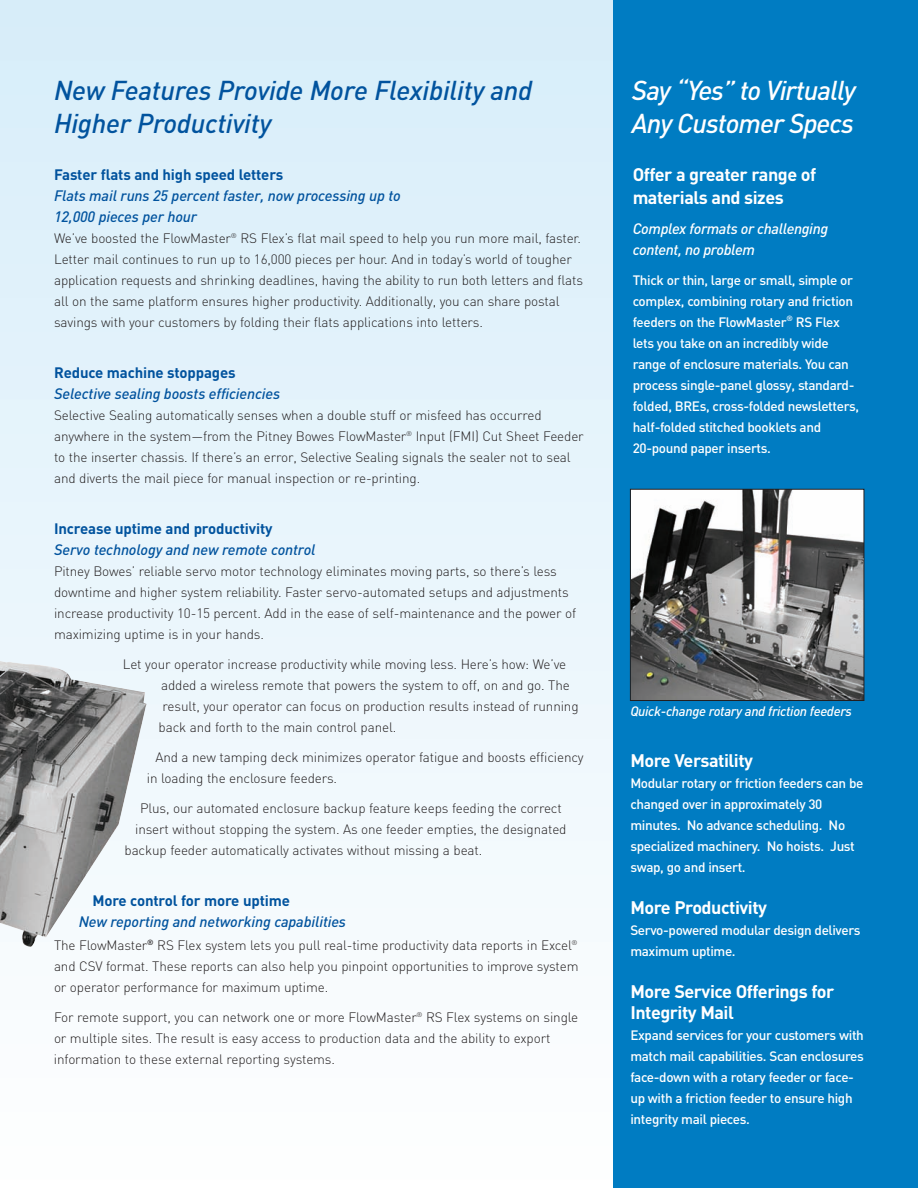
<style>
.page{position:relative;width:918px;height:1188px;background:#fff}
.page>*{position:absolute;margin:0;border:0;box-sizing:border-box;transform-origin:0 0}
.t1{font:italic 500 27px/33px "DIN";letter-spacing:-.01em;color:#01539e}
.t2{font:italic 500 27px/33px "DIN";letter-spacing:-.035em;color:#fff}
.t3{font:700 18px/22.5px "DIN";letter-spacing:-.025em;color:#fff}
.t4{font:italic 500 15px/21px "DIN";letter-spacing:-.01em;color:#01539e}
.t5{font:700 15px "DIN";letter-spacing:-.01em;color:#01539e}
.t6{font:italic 500 15px/21px "DIN";letter-spacing:-.025em;color:#fff}
.t7{font:300 13.5px/21px "DIN";letter-spacing:-.01em;color:#231f20}
.t8{font:500 13.5px/21px "DIN";letter-spacing:-.025em;color:#fff}
.t9{font:italic 500 13.5px "DIN";letter-spacing:-.025em;color:#fff}
</style>
<div class="page">
<div style="left:0;top:1074px;width:642px;height:40px;background:#fbfdfe"></div>
<div style="left:0;top:1040px;width:642px;height:40px;background:#fafcfe"></div>
<div style="left:0;top:1006px;width:642px;height:40px;background:#f9fcfe"></div>
<div style="left:0;top:972px;width:642px;height:40px;background:#f8fbfd"></div>
<div style="left:0;top:938px;width:642px;height:40px;background:#f7fbfd"></div>
<div style="left:0;top:904px;width:642px;height:40px;background:#f5fafd"></div>
<div style="left:0;top:871px;width:642px;height:39px;background:#f4fafd"></div>
<div style="left:0;top:837px;width:642px;height:39px;background:#f3fafd"></div>
<div style="left:0;top:803px;width:642px;height:39px;background:#f2f9fd"></div>
<div style="left:0;top:769px;width:642px;height:40px;background:#f1f9fd"></div>
<div style="left:0;top:735px;width:642px;height:40px;background:#f0f8fd"></div>
<div style="left:0;top:701px;width:642px;height:40px;background:#eff7fc"></div>
<div style="left:0;top:667px;width:642px;height:40px;background:#edf7fc"></div>
<div style="left:0;top:633px;width:642px;height:40px;background:#ecf6fc"></div>
<div style="left:0;top:599px;width:642px;height:40px;background:#ebf6fc"></div>
<div style="left:0;top:565px;width:642px;height:40px;background:#eaf6fc"></div>
<div style="left:0;top:531px;width:642px;height:40px;background:#e9f5fc"></div>
<div style="left:0;top:498px;width:642px;height:39px;background:#e8f5fc"></div>
<div style="left:0;top:464px;width:642px;height:39px;background:#e7f4fc"></div>
<div style="left:0;top:430px;width:642px;height:39px;background:#e6f4fb"></div>
<div style="left:0;top:396px;width:642px;height:40px;background:#e5f4fb"></div>
<div style="left:0;top:362px;width:642px;height:40px;background:#e3f2fb"></div>
<div style="left:0;top:328px;width:642px;height:40px;background:#e2f2fb"></div>
<div style="left:0;top:294px;width:642px;height:40px;background:#e1f2fb"></div>
<div style="left:0;top:260px;width:642px;height:40px;background:#e0f1fa"></div>
<div style="left:0;top:226px;width:642px;height:40px;background:#dff1fa"></div>
<div style="left:0;top:192px;width:642px;height:40px;background:#def0fa"></div>
<div style="left:0;top:158px;width:642px;height:40px;background:#ddf0fa"></div>
<div style="left:0;top:124px;width:642px;height:40px;background:#dceffa"></div>
<div style="left:0;top:91px;width:642px;height:39px;background:#daeffa"></div>
<div style="left:0;top:57px;width:642px;height:39px;background:#d9effa"></div>
<div style="left:0;top:23px;width:642px;height:40px;background:#d8edf9"></div>
<div style="left:0;top:0;width:642px;height:29px;background:#d7edf9"></div>
<div style="left:613px;top:0;width:305px;height:1188px;background:#007cc2"></div>
<img style="left:632px;top:491px;width:230px;height:208px">
<div style="left:630px;top:489px;width:234px;height:212px;border:1px solid #231f20"></div>
<img style="left:0;top:661px;width:146px;height:286px">
<h1 class="t1" style="left:54px;top:73px;width:480px">New Features Provide More Flexibility and<br>Higher Productivity</h1>
<h1 class="t2" style="left:632px;top:73px;width:226px">Say “Yes” to Virtually<br>Any Customer Specs</h1>
<h2 class="t3" style="left:633px;top:163px;width:185px">Offer a greater range of materials and sizes</h2>
<p class="t6" style="left:633px;top:217px;width:197px">Complex formats or challenging content, no problem</p>
<p class="t8" style="left:633px;top:269px;width:228px">Thick or thin, large or small, simple or complex, combining rotary and friction feeders on the FlowMaster<sup>®</sup> RS Flex lets you take on an incredibly wide range of enclosure materials. You can process single-panel glossy, standard&shy;folded, BREs, cross-folded newsletters, half-folded stitched booklets and 20-pound paper inserts.</p>
<p class="t5" style="left:54px;top:166px;width:231px">Faster flats and high speed letters</p>
<p class="t4" style="left:54px;top:185px;width:348px">Flats mail runs 25 percent faster, now processing up to<br>12,000 pieces per hour</p>
<p class="t7" style="left:54px;top:227px;width:530px">We’ve boosted the FlowMaster<sup>®</sup> RS Flex’s flat mail speed to help you run more mail, faster.<br>Letter mail continues to run up to 16,000 pieces per hour. And in today’s world of tougher application requests and shrinking deadlines, having the ability to run both letters and flats all on the same platform ensures higher productivity. Additionally, you can share postal savings with your customers by folding their flats applications into letters.</p>
<p class="t5" style="left:54px;top:364px;width:183px">Reduce machine stoppages</p>
<p class="t4" style="left:54px;top:383px;width:228px">Selective sealing boosts efficiencies</p>
<p class="t7" style="left:54px;top:404px;width:531px">Selective Sealing automatically senses when a double stuff or misfeed has occurred anywhere in the system—from the Pitney Bowes FlowMaster<sup>®</sup> Input (FMI) Cut Sheet Feeder to the inserter chassis. If there’s an error, Selective Sealing signals the sealer not to seal and diverts the mail piece for manual inspection or re-printing.</p>
<p class="t5" style="left:54px;top:520px;width:220px">Increase uptime and productivity</p>
<p class="t4" style="left:54px;top:539px;width:263px">Servo technology and new remote control</p>
<p class="t7" style="left:54px;top:560px;width:524px">Pitney Bowes’ reliable servo motor technology eliminates moving parts, so there’s less downtime and higher system reliability. Faster servo-automated setups and adjustments increase productivity 10-15 percent. Add in the ease of self-maintenance and the power of maximizing uptime is in your hands.</p>
<p class="t7" style="left:159px;top:653px;width:422px;text-indent:-36px">Let your operator increase productivity while moving less. Here’s how: We’ve added a wireless remote that powers the system to off, on and go. The result, your operator can focus on production results instead of running back and forth to the main control panel.</p>
<p class="t7" style="left:147px;top:746px;width:438px;text-indent:8px">And a new tamping deck minimizes operator fatigue and boosts efficiency in loading the enclosure feeders.</p>
<p class="t7" style="left:140px;top:797px;width:423px">Plus, our automated enclosure backup feature keeps feeding the correct</p>
<p class="t7" style="left:135px;top:818px;width:433px">insert without stopping the system. As one feeder empties, the designated</p>
<p class="t7" style="left:125px;top:839px;width:359px">backup feeder automatically activates without missing a beat.</p>
<p class="t5" style="left:92px;top:892px;width:199px">More control for more uptime</p>
<p class="t4" style="left:79px;top:911px;width:269px">New reporting and networking capabilities</p>
<p class="t9" style="left:630px;top:703px;width:223px">Quick-change rotary and friction feeders</p>
<h2 class="t3" style="left:630px;top:748px;width:124px">More Versatility</h2>
<p class="t8" style="left:630px;top:772px;width:235px">Modular rotary or friction feeders can be changed over in approximately 30 minutes. No advance scheduling. No specialized machinery. No hoists. Just swap, go and insert.</p>
<h2 class="t3" style="left:630px;top:895px;width:138px">More Productivity</h2>
<p class="t8" style="left:630px;top:919px;width:232px">Servo-powered modular design delivers maximum uptime.</p>
<h2 class="t3" style="left:630px;top:980px;width:205px;line-height:21px">More Service Offerings for<br>Integrity Mail</h2>
<p class="t8" style="left:630px;top:1024px;width:235px">Expand services for your customers with match mail capabilities. Scan enclosures face-down with a rotary feeder or face&shy;up with a friction feeder to ensure high integrity mail pieces.</p>
<p class="t7" style="left:54px;top:934px;width:526px;text-align:justify">The FlowMaster<sup>®</sup> RS Flex system lets you pull real-time productivity data reports in Excel<sup>® </sup>and CSV format. These reports can also help you pinpoint opportunities to improve system or operator performance for maximum uptime.</p>
<p class="t7" style="left:54px;top:1006px;width:526px">For remote support, you can network one or more FlowMaster<sup>®</sup> RS Flex systems on single or multiple sites. The result is easy access to production data and the ability to export information to these external reporting systems.</p>
</div>
